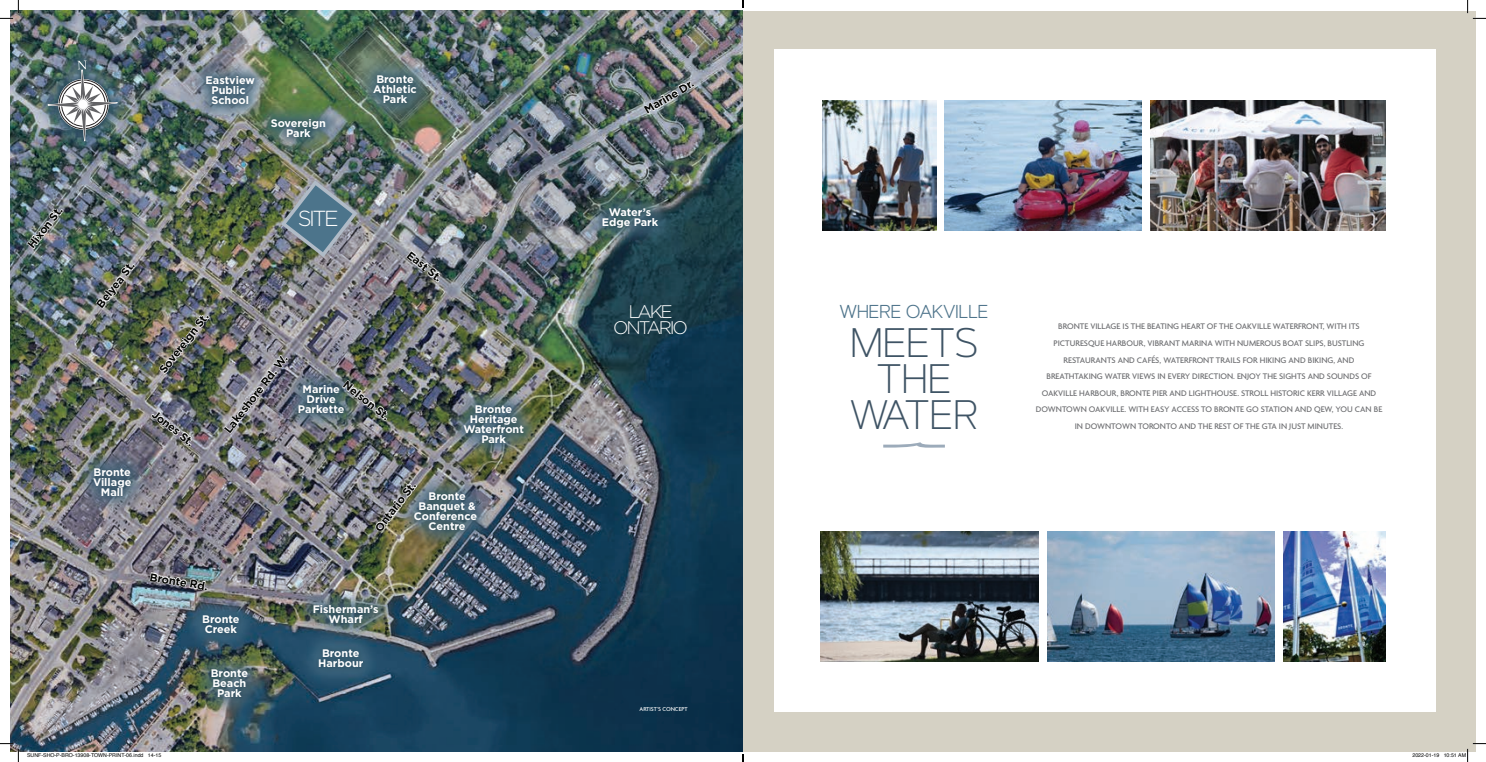
<style>
.page{position:relative;width:1486px;height:762px;background:#fff}
.page>*{position:absolute;margin:0;border:0;box-sizing:border-box;transform-origin:0 0}
.t1{font:200 41.12px/35.7px "Artegra Sans";letter-spacing:-.025em;color:#3f5465;text-align:center}
.t2{font:300 21.79px "Gotham";color:#fff}
.t3{font:300 18.64px "Artegra Sans";letter-spacing:-.025em;color:#4e748b}
.t4{font:300 18.2px/15.9px "Gotham";letter-spacing:-.12em;color:#fff;text-align:center}
.t5{font:700 11.29px "Gotham";color:#040503}
.t6{font:700 11.2px "Gotham";color:#040503}
.t7{font:700 10.94px/10.1px "Gotham";color:#fff;text-align:center}
.t8{font:500 8.75px/16.6px "Agenda";color:#6c6d70;text-align:center}
.t9{font:500 6.12px "Agenda";color:#fff}
.t10{font:5.25px "Helvetica";color:#000}
</style>
<div class="page">
<div style="left:743px;top:10px;width:732px;height:741px;background:#d5d1c4"></div>
<div style="left:774px;top:50px;width:662px;height:661px;background:#fff"></div>
<img style="left:1047px;top:531px;width:227px;height:130px">
<img style="left:1283px;top:531px;width:102px;height:130px">
<img style="left:945px;top:100px;width:196px;height:130px">
<img style="left:820px;top:531px;width:218px;height:130px">
<img style="left:1150px;top:100px;width:235px;height:130px">
<img style="left:822px;top:100px;width:114px;height:130px">
<svg style="left:883px;top:442px;width:62px;height:5px"></svg>
<img style="left:10px;top:10px;width:733px;height:741px">
<img style="left:181px;top:51px;width:98px;height:78px">
<img style="left:197px;top:66px;width:67px;height:50px">
<img style="left:349px;top:50px;width:92px;height:78px">
<img style="left:364px;top:65px;width:62px;height:50px">
<img style="left:577px;top:183px;width:106px;height:70px">
<img style="left:593px;top:198px;width:74px;height:40px">
<img style="left:293px;top:648px;width:95px;height:44px">
<img style="left:309px;top:648px;width:63px;height:30px">
<img style="left:69px;top:442px;width:87px;height:78px">
<img style="left:84px;top:457px;width:56px;height:50px">
<img style="left:178px;top:590px;width:86px;height:68px">
<img style="left:193px;top:604px;width:55px;height:40px">
<img style="left:186px;top:644px;width:86px;height:78px">
<img style="left:202px;top:658px;width:55px;height:51px">
<img style="left:389px;top:467px;width:113px;height:88px">
<img style="left:405px;top:482px;width:84px;height:60px">
<img style="left:439px;top:380px;width:109px;height:88px">
<img style="left:454px;top:394px;width:79px;height:61px">
<img style="left:273px;top:360px;width:96px;height:78px">
<img style="left:289px;top:375px;width:64px;height:50px">
<img style="left:288px;top:580px;width:115px;height:68px">
<img style="left:304px;top:594px;width:84px;height:41px">
<img style="left:246px;top:94px;width:105px;height:68px">
<img style="left:262px;top:109px;width:73px;height:40px">
<img style="left:281px;top:180px;width:76px;height:77px">
<img style="left:26px;top:207px;width:39px;height:43px">
<img style="left:94px;top:262px;width:43px;height:47px">
<img style="left:157px;top:313px;width:54px;height:63px">
<img style="left:223px;top:353px;width:66px;height:81px">
<img style="left:373px;top:482px;width:45px;height:51px">
<img style="left:642px;top:80px;width:54px;height:84px">
<svg style="left:149px;top:571px;width:59px;height:20px"></svg>
<svg style="left:405px;top:249px;width:36px;height:34px"></svg>
<img style="left:341px;top:379px;width:47px;height:43px">
<svg style="left:151px;top:410px;width:42px;height:37px;background:#8c8c94"></svg>
<img style="left:24px;top:36px;width:117px;height:129px">
<img style="left:39px;top:52px;width:88px;height:7px">
<img style="left:37px;top:59px;width:90px;height:93px">
<svg style="left:0;top:0;width:19px;height:19px"></svg>
<svg style="left:0;top:742px;width:19px;height:19px"></svg>
<svg style="left:1467px;top:0;width:19px;height:19px"></svg>
<svg style="left:1412px;top:742px;width:74px;height:19px"></svg>
<svg style="left:742px;top:0;width:2px;height:8px"></svg>
<svg style="left:742px;top:754px;width:2px;height:7px"></svg>
<p class="t5" style="left:24px;top:242px;width:53px;rotate:-52deg">Hixon St.</p>
<p class="t7" style="left:206px;top:75px;width:51px">Eastview<br>Public<br>School</p>
<p class="t7" style="left:373px;top:74px;width:45px">Bronte<br>Athletic<br>Park</p>
<p class="t7" style="left:271px;top:118px;width:57px">Sovereign<br>Park</p>
<p class="t5" style="left:93px;top:301px;width:59px;rotate:-52deg">Belyea St.</p>
<p class="t7" style="left:93px;top:466px;width:40px">Bronte<br>Village<br>Mall</p>
<p class="t5" style="left:156px;top:367px;width:77px;rotate:-52deg">Sovereign St.</p>
<p class="t6" style="left:158px;top:406px;width:54px;rotate:38deg">Jones St.</p>
<h2 class="t2" style="left:298px;top:204px;width:42px">SITE</h2>
<p class="t6" style="left:413px;top:248px;width:45px;rotate:38deg">East St.</p>
<p class="t5" style="left:221px;top:426px;width:99px;rotate:-52deg">Lakeshore R d.W.</p>
<p class="t6" style="left:349px;top:377px;width:60px;rotate:38deg">N elson St.</p>
<p class="t7" style="left:298px;top:384px;width:48px">Marine<br>Drive<br>Parkette</p>
<p class="t7" style="left:463px;top:403px;width:62px">Bronte<br>Heritage<br>Waterfront<br>Park</p>
<p class="t5" style="left:371px;top:525px;width:63px;rotate:-52deg">O ntario St.</p>
<p class="t7" style="left:414px;top:491px;width:65px">Bronte<br>Banquet &amp;<br>Conference<br>Centre</p>
<p class="t6" style="left:151px;top:569px;width:63px;rotate:10deg">Bronte R d.</p>
<p class="t7" style="left:202px;top:614px;width:39px;text-align:left">Bronte<br>Creek</p>
<p class="t7" style="left:211px;top:668px;width:39px">Bronte<br>Beach<br>Park</p>
<p class="t7" style="left:313px;top:604px;width:67px">Fisherman’s<br>Wharf</p>
<p class="t7" style="left:318px;top:647px;width:47px">Bronte<br>Harbour</p>
<p class="t6" style="left:641px;top:104px;width:59px;rotate:-31deg">Marine D r.</p>
<p class="t7" style="left:602px;top:207px;width:58px">Water’s<br>Edge Park</p>
<h3 class="t4" style="left:613px;top:303px;width:76px">LAKE<br>ONTARIO</h3>
<p class="t9" style="left:640px;top:705px;width:49px">ARTIST’S CONCEPT</p>
<h3 class="t3" style="left:839px;top:298px;width:151px">WHERE OAKVILLE</h3>
<h1 class="t1" style="left:850px;top:324px;width:130px">MEETS<br>THE<br>WATER</h1>
<p class="t8" style="left:1036px;top:318px;width:348px">BRONTE VILLAGE IS THE BEATING HEART OF THE OAKVILLE WATERFRONT, WITH ITS PICTURESQUE HARBOUR, VIBRANT MARINA WITH NUMEROUS BOAT SLIPS, BUSTLING RESTAURANTS AND CAFÉS, WATERFRONT TRAILS FOR HIKING AND BIKING, AND BREATHTAKING WATER VIEWS IN EVERY DIRECTION. ENJOY THE SIGHTS AND SOUNDS OF OAKVILLE HARBOUR, BRONTE PIER AND LIGHTHOUSE. STROLL HISTORIC KERR VILLAGE AND DOWNTOWN OAKVILLE. WITH EASY ACCESS TO BRONTE GO STATION AND QEW, YOU CAN BE IN DOWNTOWN TORONTO AND THE REST OF THE GTA IN JUST MINUTES.</p>
<p class="t10" style="left:27px;top:750px;width:136px">SUNF-SHO-P-BRO-13908-TOWN-PRINT-06.indd 14-15</p>
<p class="t10" style="left:1412px;top:750px;width:55px">2022-01-19 10:51 AM</p>
</div>
